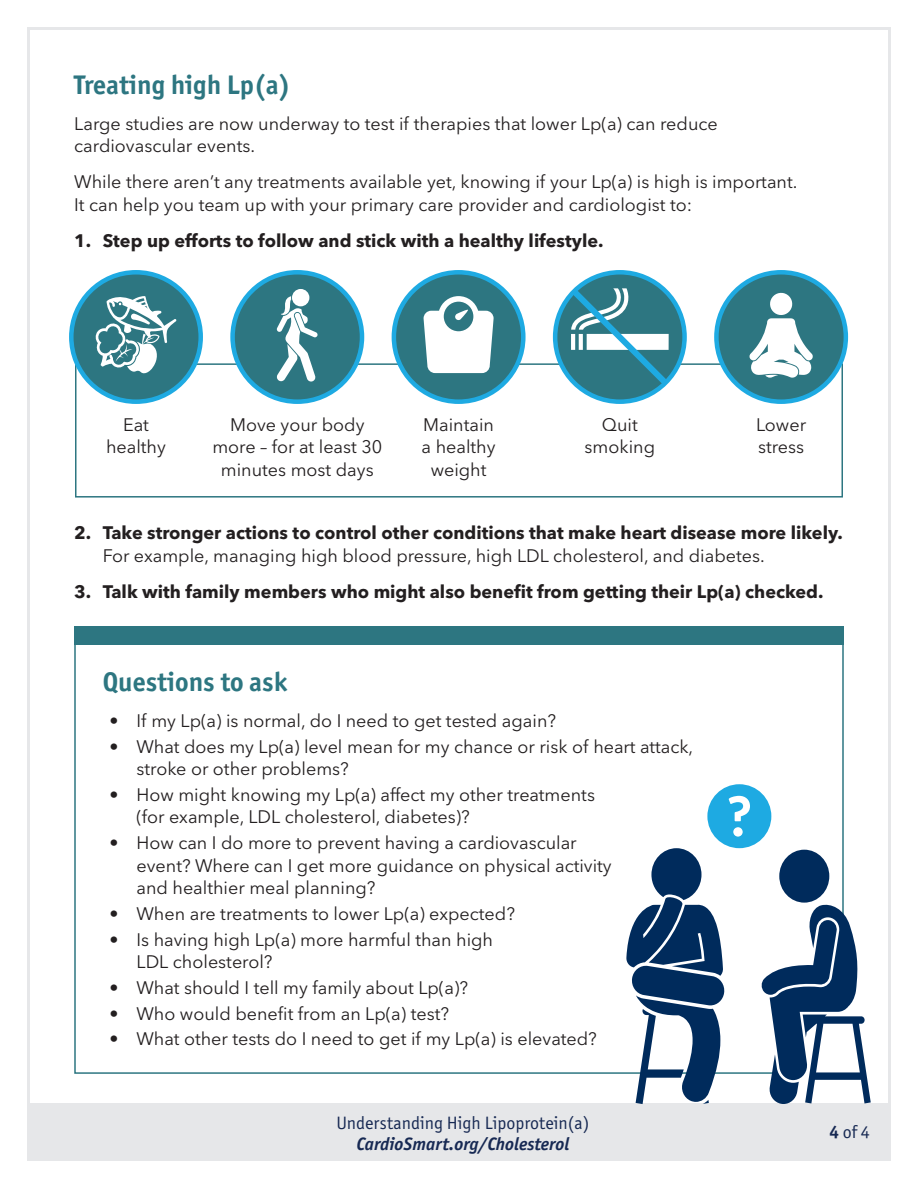
<style>
.page{position:relative;width:918px;height:1188px;background:#fff}
.page>*{position:absolute;margin:0;border:0;box-sizing:border-box;transform-origin:0 0}
.Subhead_1{font:700 27px "Officina Sans ITC Std";color:#2d7681}
.Body_Copy{font:18px/22.5px "Avenir Next World";color:#231f20}
.Body_Copy-2{font:700 18px/22.5px "Avenir Next World";color:#231f20}
.t1{font:18px "Officina Sans ITC Std";color:#172953}
.t2{font:italic 700 18px "Officina Sans ITC Std";color:#172953}
.s1{font-weight:400}
.s2{font-weight:700}
</style>
<div class="page">
<div style="left:28px;top:1103px;width:860px;height:58px;background:#e6e7e9"></div>
<div style="left:75px;top:363px;width:768px;height:135px;border:2px solid #2d7681"></div>
<div style="left:74px;top:626px;width:770px;height:19px;background:#2d7681"></div>
<svg style="left:555px;top:272px;width:130px;height:130px;background:#298195"></svg>
<div style="left:553px;top:270px;width:134px;height:134px;border:4px solid #1eaae2;border-radius:50%"></div>
<svg style="left:567px;top:284px;width:106px;height:106px"></svg>
<div style="left:233px;top:272px;width:129px;height:130px;background:#2d7681;border-radius:50%"></div>
<div style="left:230px;top:270px;width:134px;height:134px;border:4px solid #1eaae2;border-radius:50%"></div>
<svg style="left:276px;top:296px;width:42px;height:86px"></svg>
<div style="left:292px;top:289px;width:17px;height:17px;background:#fff;border-radius:50%"></div>
<div style="left:716px;top:272px;width:130px;height:130px;background:#2d7681;border-radius:50%"></div>
<div style="left:714px;top:270px;width:134px;height:134px;border:4px solid #1eaae2;border-radius:50%"></div>
<svg style="left:749px;top:292px;width:64px;height:86px"></svg>
<div style="left:394px;top:272px;width:129px;height:130px;background:#2d7681;border-radius:50%"></div>
<div style="left:392px;top:270px;width:134px;height:134px;border:4px solid #1eaae2;border-radius:50%"></div>
<svg style="left:424px;top:296px;width:70px;height:77px"></svg>
<div style="left:71px;top:272px;width:130px;height:130px;background:#2d7681;border-radius:50%"></div>
<div style="left:69px;top:270px;width:134px;height:134px;border:4px solid #1eaae2;border-radius:50%"></div>
<svg style="left:95px;top:296px;width:82px;height:78px"></svg>
<div style="left:779px;top:850px;width:50px;height:53px;background:#002b5c;border-radius:50%"></div>
<svg style="left:761px;top:903px;width:110px;height:201px"></svg>
<svg style="left:626px;top:848px;width:99px;height:256px"></svg>
<div style="left:707px;top:784px;width:64px;height:64px;background:#1eaae2;border-radius:50%"></div>
<svg style="left:729px;top:796px;width:21px;height:41px"></svg>
<p class="Subhead_1" style="left:74px;top:68px;width:218px">Treating high Lp(a)</p>
<p class="Body_Copy" style="left:74px;top:112px;width:645px">Large studies are now underway to test if therapies that lower Lp(a) can reduce cardiovascular events.</p>
<p class="Body_Copy" style="left:74px;top:171px;width:725px">While there aren’t any treatments available yet, knowing if your Lp(a) is high is important.<br>It can help you team up with your primary care provider and cardiologist to:</p>
<p class="Body_Copy-2" style="left:74px;top:229px;width:531px">1. Step up efforts to follow and stick with a healthy lifestyle.</p>
<p class="Body_Copy" style="left:106px;top:413px;width:61px;text-align:center">Eat healthy</p>
<p class="Body_Copy" style="left:212px;top:413px;width:171px;text-align:center">Move your body more – for at least 30 minutes most days</p>
<p class="Body_Copy" style="left:422px;top:413px;width:75px;text-align:center">Maintain a healthy weight</p>
<p class="Body_Copy" style="left:585px;top:413px;width:72px;text-align:center">Quit smoking</p>
<p class="Body_Copy" style="left:756px;top:413px;width:52px">Lower stress</p>
<p class="Body_Copy-2" style="left:103px;top:522px;width:742px;text-indent:-28px">2. Take stronger actions to control other conditions that make heart disease more likely.<br><span class="s1">For example, managing high blood pressure, high LDL cholesterol, and diabetes.</span></p>
<p class="Body_Copy-2" style="left:74px;top:580px;width:751px">3. Talk with family members who might also benefit from getting their Lp(a) checked.</p>
<p class="Subhead_1" style="left:103px;top:665px;width:186px">Questions to ask</p>
<p class="Body_Copy" style="left:110px;top:710px;width:448px">• If my Lp(a) is normal, do I need to get tested again?</p>
<p class="Body_Copy" style="left:136px;top:735px;width:558px;text-indent:-27px">• What does my Lp(a) level mean for my chance or risk of heart attack, stroke or other problems?</p>
<p class="Body_Copy" style="left:136px;top:784px;width:460px;text-indent:-27px">• How might knowing my Lp(a) affect my other treatments (for example, LDL cholesterol, diabetes)?</p>
<p class="Body_Copy" style="left:136px;top:832px;width:477px;text-indent:-27px">• How can I do more to prevent having a cardiovascular event? Where can I get more guidance on physical activity and healthier meal planning?</p>
<p class="Body_Copy" style="left:110px;top:903px;width:407px">• When are treatments to lower Lp(a) expected?</p>
<p class="Body_Copy" style="left:136px;top:928px;width:358px;text-indent:-27px">• Is having high Lp(a) more harmful than high<br>LDL cholesterol?</p>
<p class="Body_Copy" style="left:110px;top:977px;width:360px">• What should I tell my family about Lp(a)?</p>
<p class="Body_Copy" style="left:110px;top:1002px;width:341px">• Who would benefit from an Lp(a) test?</p>
<p class="Body_Copy" style="left:110px;top:1028px;width:489px">• What other tests do I need to get if my Lp(a) is elevated?</p>
<p class="t1" style="left:337px;top:1112px;width:254px">Understanding High Lipoprotein(a)</p>
<p class="t2" style="left:356px;top:1133px;width:214px">CardioSmart.org/Cholesterol</p>
<p class="t1" style="left:830px;top:1122px;width:42px"><span class="s2">4</span> of 4</p>
</div>
